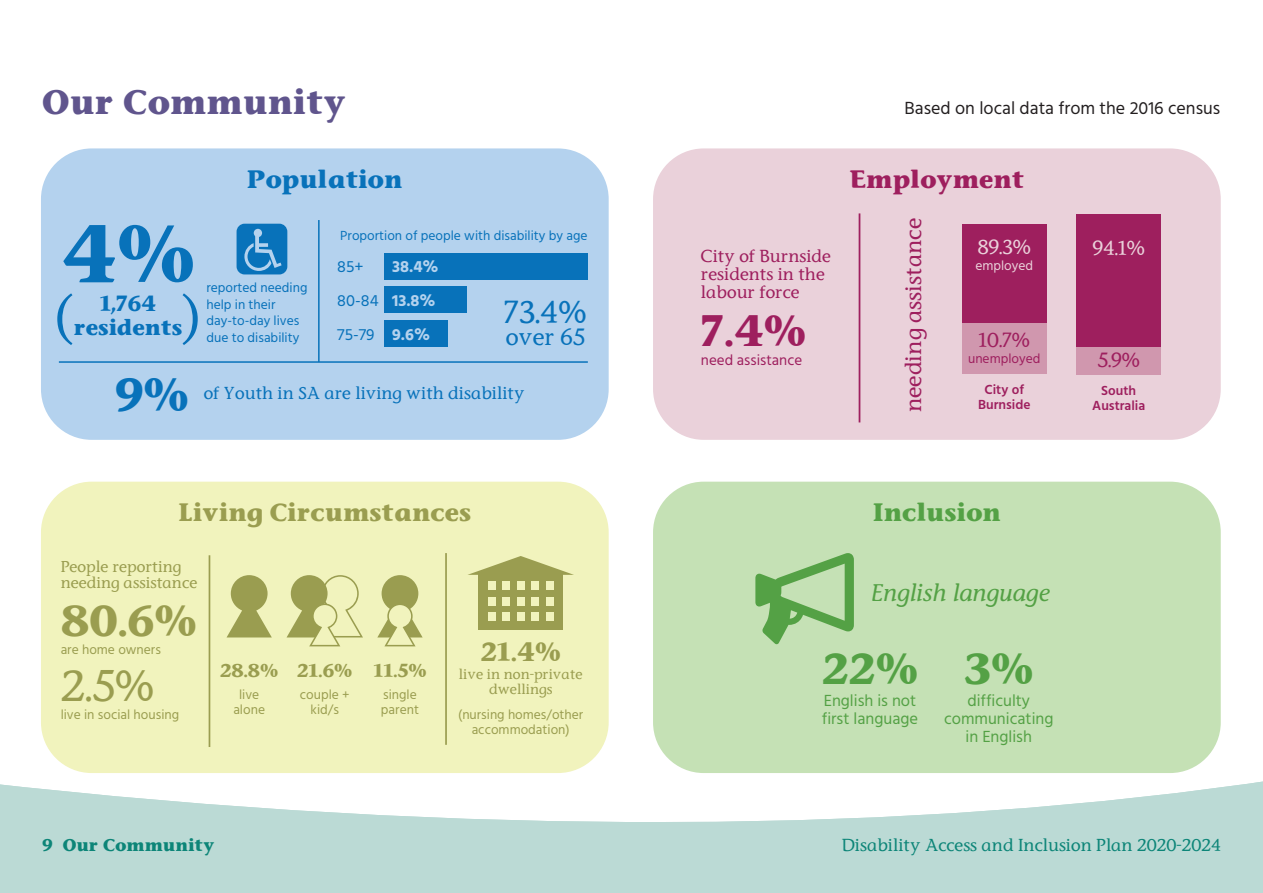
<style>
.page{position:relative;width:1263px;height:893px;background:#fff}
.page>*{position:absolute;margin:0;border:0;box-sizing:border-box;transform-origin:0 0}
.t1{font:700 78px "Stone Inf";color:#0872ba}
.t2{font:500 52.5px "Stone Inf";color:#0872ba}
.t3{font:700 45px "Stone Inf";color:#0872ba}
.t4{font:700 42px "Stone Inf";color:#9a9d50}
.t5{font:700 42px "Stone Inf";color:#54a145}
.t6{font:500 42px "Stone Inf";color:#9a9d50}
.t7{font:700 42px "Stone Inf";color:#9e1f5e}
.t8{font:700 33px "Stone Inf";color:#60558d}
.t9{font:500 30.3px "Stone Inf";color:#0872ba}
.t10{font:700 25.5px "Stone Inf";color:#9a9d50}
.t11{font:700 24px "Stone Inf";color:#9a9d50}
.t12{font:italic 24px "Stone Informal";color:#54a145}
.t13{font:700 24px "Stone Inf";color:#0872ba}
.t14{font:700 24px "Stone Inf";color:#9e1f5e}
.t15{font:700 24px "Stone Inf";color:#54a145}
.t16{font:500 22.35px "Stone Inf";color:#0872ba}
.t17{font:500 21.3px "Stone Inf";color:#9e1f5e}
.t18{font:700 21px/24px "Stone Inf";color:#0872ba;text-align:center}
.t19{font:500 19.5px "Stone Inf";color:#ead1da}
.t20{font:500 19.5px "Stone Inf";color:#9e1f5e}
.t21{font:18px "Hind";color:#231f20}
.t22{font:700 18px "Stone Inf";color:#9a9d50}
.t23{font:16.5px/18px "Hind";color:#54a145}
.t24{font:500 16.5px "Stone Inf";color:#0d8578}
.t25{font:500 16.5px/18px "Stone Inf";color:#9e1f5e}
.t26{font:500 16.5px "Stone Inf";color:#0872ba}
.t27{font:700 16.5px/33.9px "Hind";color:#b4d2ee}
.t28{font:700 16.5px "Stone Inf";color:#0d8578}
.t29{font:16.5px "Hind";color:#0872ba}
.t30{font:500 15px/16.5px "Stone Inf";color:#9a9d50}
.t31{font:15px "Hind";color:#9e1f5e}
.t32{font:13.5px/15px "Hind";color:#9a9d50;text-align:center}
.t33{font:13.5px/16.5px "Hind";color:#0872ba}
.t34{font:600 13.5px/15px "Hind";color:#9e1f5e;text-align:center}
.t35{font:500 13.5px/15px "Stone Inf";color:#9a9d50;text-align:center}
.t36{font:13.5px "Hind";color:#9e1f5e}
.t37{font:13.5px "Hind";color:#ead1da}
.s1{font-weight:400;color:#0872ba}
</style>
<div class="page">
<svg style="left:0;top:781px;width:1263px;height:112px;fill:#bbdad5"></svg>
<div style="left:41px;top:148px;width:568px;height:292px;background:#b4d2ee;border-radius:51px"></div>
<div style="left:384px;top:253px;width:204px;height:27px;background:#0872ba"></div>
<div style="left:384px;top:286px;width:82px;height:27px;background:#0872ba"></div>
<div style="left:384px;top:320px;width:64px;height:27px;background:#0872ba"></div>
<hr style="left:318px;top:220px;width:2px;height:142px;background:#0872ba">
<hr style="left:59px;top:361px;width:529px;height:2px;background:#0872ba">
<div style="left:237px;top:224px;width:50px;height:50px;background:#0872ba;border-radius:8px"></div>
<svg style="left:244px;top:235px;width:38px;height:36px"></svg>
<div style="left:254px;top:229px;width:8px;height:8px;background:#b4d2ee;border-radius:50%"></div>
<div style="left:41px;top:482px;width:568px;height:291px;background:#f1f3bd;border-radius:51px"></div>
<svg style="left:227px;top:575px;width:45px;height:62px"></svg>
<svg style="left:286px;top:575px;width:77px;height:71px"></svg>
<svg style="left:377px;top:575px;width:46px;height:71px"></svg>
<div style="left:478px;top:572px;width:85px;height:58px;background:#9a9d50"></div>
<div style="left:488px;top:613px;width:7px;height:8px;background:#f1f3bd"></div>
<div style="left:503px;top:613px;width:7px;height:8px;background:#f1f3bd"></div>
<div style="left:517px;top:613px;width:7px;height:8px;background:#f1f3bd"></div>
<div style="left:531px;top:613px;width:7px;height:8px;background:#f1f3bd"></div>
<div style="left:488px;top:597px;width:7px;height:9px;background:#f1f3bd"></div>
<div style="left:503px;top:597px;width:7px;height:9px;background:#f1f3bd"></div>
<div style="left:517px;top:597px;width:7px;height:9px;background:#f1f3bd"></div>
<div style="left:531px;top:597px;width:7px;height:9px;background:#f1f3bd"></div>
<div style="left:488px;top:582px;width:7px;height:8px;background:#f1f3bd"></div>
<div style="left:503px;top:582px;width:7px;height:8px;background:#f1f3bd"></div>
<div style="left:517px;top:582px;width:7px;height:8px;background:#f1f3bd"></div>
<div style="left:531px;top:582px;width:7px;height:8px;background:#f1f3bd"></div>
<div style="left:546px;top:582px;width:7px;height:8px;background:#f1f3bd"></div>
<div style="left:546px;top:597px;width:7px;height:9px;background:#f1f3bd"></div>
<div style="left:546px;top:613px;width:7px;height:8px;background:#f1f3bd"></div>
<svg style="left:468px;top:556px;width:106px;height:19px"></svg>
<hr style="left:209px;top:555px;width:1px;height:192px;background:#9a9d50">
<hr style="left:445px;top:553px;width:2px;height:192px;background:#9a9d50">
<div style="left:653px;top:482px;width:568px;height:291px;background:#c5e1b5;border-radius:51px"></div>
<svg style="left:755px;top:553px;width:99px;height:92px"></svg>
<div style="left:653px;top:148px;width:568px;height:292px;background:#ead1da;border-radius:51px"></div>
<hr style="left:859px;top:213px;width:1px;height:209px;background:#9e1f5e">
<div style="left:962px;top:225px;width:85px;height:149px;background:#9e1f5e"></div>
<div style="left:962px;top:324px;width:85px;height:50px;background:#d097ae"></div>
<div style="left:1077px;top:214px;width:84px;height:160px;background:#9e1f5e"></div>
<div style="left:1077px;top:347px;width:84px;height:27px;background:#d097ae"></div>
<h3 class="t8" style="left:42px;top:80px;width:305px">Our Community</h3>
<h1 class="t1" style="left:61px;top:203px;width:136px">4%</h1>
<h2 class="t2" style="left:56px;top:281px;width:20px">(</h2>
<h2 class="t2" style="left:181px;top:281px;width:20px">)</h2>
<h3 class="t18" style="left:74px;top:292px;width:110px">1,764 residents</h3>
<h3 class="t13" style="left:247px;top:164px;width:157px">Population</h3>
<p class="t33" style="left:340px;top:228px;width:249px">Proportion of people with disability by age</p>
<p class="t29" style="left:337px;top:256px;width:28px">85+</p>
<p class="t27" style="left:337px;top:250px;width:103px;text-indent:55px">38.4%<br><span class="s1">80-84</span> 13.8%<br><span class="s1">75-79</span> 9.6%</p>
<p class="t33" style="left:206px;top:280px;width:102px">reported needing help in their day-to-day lives due to disability</p>
<h3 class="t9" style="left:504px;top:292px;width:84px">73.4%</h3>
<h3 class="t16" style="left:506px;top:322px;width:81px">over 65</h3>
<h3 class="t3" style="left:115px;top:365px;width:76px">9%</h3>
<p class="t26" style="left:204px;top:383px;width:322px">of Youth in SA are living with disability</p>
<h3 class="t11" style="left:179px;top:497px;width:294px">Living Circumstances</h3>
<p class="t30" style="left:61px;top:558px;width:138px">People reporting needing assistance</p>
<h3 class="t4" style="left:61px;top:594px;width:138px">80.6%</h3>
<p class="t32" style="left:61px;top:643px;width:102px">are home owners</p>
<h3 class="t6" style="left:61px;top:659px;width:95px">2.5%</h3>
<p class="t32" style="left:61px;top:708px;width:120px">live in social housing</p>
<h3 class="t22" style="left:220px;top:658px;width:60px">28.8%</h3>
<p class="t32" style="left:233px;top:688px;width:33px">live alone</p>
<h3 class="t22" style="left:297px;top:658px;width:57px">21.6%</h3>
<p class="t32" style="left:300px;top:688px;width:51px">couple + kid/s</p>
<h3 class="t22" style="left:373px;top:658px;width:55px">11.5%</h3>
<p class="t32" style="left:381px;top:688px;width:40px;text-align:left">single parent</p>
<h3 class="t10" style="left:481px;top:635px;width:82px">21.4%</h3>
<p class="t35" style="left:459px;top:666px;width:125px">live in non-private dwellings</p>
<p class="t32" style="left:458px;top:708px;width:127px">(nursing homes/other accommodation)</p>
<h3 class="t21" style="left:904px;top:96px;width:317px">Based on local data from the 2016 census</h3>
<p class="t25" style="left:701px;top:247px;width:132px">City of Burnside residents in the labour force</p>
<h3 class="t7" style="left:701px;top:303px;width:107px">7.4%</h3>
<p class="t31" style="left:701px;top:350px;width:103px">need assistance</p>
<h3 class="t14" style="left:849px;top:164px;width:176px">Employment</h3>
<h3 class="t17" style="left:900px;top:412px;width:196px;rotate:-90deg">needing assistance</h3>
<h3 class="t19" style="left:978px;top:234px;width:55px">89.3%</h3>
<p class="t37" style="left:975px;top:257px;width:59px">employed</p>
<h3 class="t20" style="left:978px;top:327px;width:53px">10.7%</h3>
<p class="t36" style="left:968px;top:349px;width:74px">unemployed</p>
<p class="t34" style="left:978px;top:382px;width:54px">City of<br>Burnside</p>
<h3 class="t15" style="left:873px;top:497px;width:129px">Inclusion</h3>
<h3 class="t12" style="left:870px;top:579px;width:181px">English language</h3>
<h3 class="t5" style="left:822px;top:641px;width:97px">22%</h3>
<p class="t23" style="left:822px;top:693px;width:98px">English is not first language</p>
<h3 class="t5" style="left:964px;top:641px;width:71px">3%</h3>
<p class="t23" style="left:944px;top:693px;width:111px;text-align:center">difficulty communicating in English</p>
<h3 class="t19" style="left:1092px;top:235px;width:54px">94.1%</h3>
<h3 class="t20" style="left:1097px;top:348px;width:44px">5.9%</h3>
<p class="t34" style="left:1092px;top:384px;width:55px">South<br>Australia</p>
<p class="t28" style="left:42px;top:834px;width:174px">9 Our Community</p>
<p class="t24" style="left:842px;top:834px;width:381px">Disability Access and Inclusion Plan 2020-2024</p>
</div>
